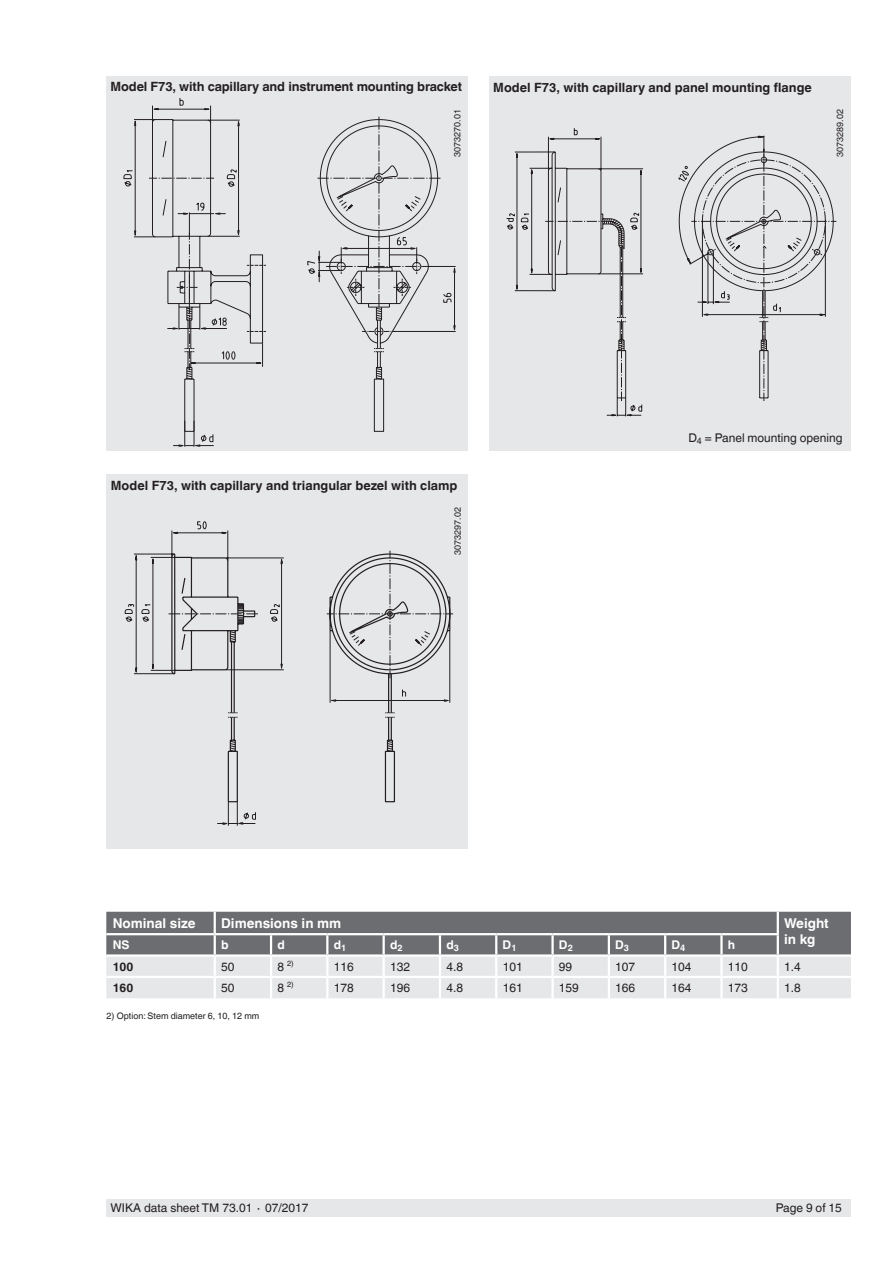
<style>
.page{position:relative;width:893px;height:1263px;background:#fff}
.page>*{position:absolute;margin:0;border:0;box-sizing:border-box;transform-origin:0 0}
.t1{font:700 13.5px/16.5px "Helvetica World";color:#fff}
.t2{font:700 12.75px "Helvetica World";color:#231f20}
.t3{font:12px "Helvetica World";color:#231f20}
.t4{font:700 12px "Helvetica World";color:#fff}
.t5{font:700 12px "Helvetica World";color:#231f20}
.t6{font:9px "Helvetica World";color:#231f20}
.t7{font:7.5px "Helvetica World";color:#231f20}
.s1{font-size:12px}
</style>
<div class="page">
<div style="left:106px;top:1199px;width:744px;height:17px;background:#e6e7e9"></div>
<div style="left:106px;top:77px;width:362px;height:374px;background:#e6e7e9"></div>
<div style="left:107px;top:475px;width:361px;height:374px;background:#e6e7e9"></div>
<div style="left:489px;top:77px;width:361px;height:374px;background:#e6e7e9"></div>
<svg style="left:106px;top:912px;width:745px;height:86px;background:#aaaaad"></svg>
<hr style="left:106px;top:976px;width:109px;height:2px;background:#fff">
<hr style="left:215px;top:976px;width:56px;height:2px;background:#fff">
<hr style="left:214px;top:978px;width:2px;height:20px;background:#fff">
<hr style="left:271px;top:976px;width:56px;height:2px;background:#fff">
<hr style="left:270px;top:978px;width:2px;height:20px;background:#fff">
<hr style="left:327px;top:976px;width:57px;height:2px;background:#fff">
<hr style="left:326px;top:978px;width:2px;height:20px;background:#fff">
<hr style="left:384px;top:976px;width:56px;height:2px;background:#fff">
<hr style="left:383px;top:978px;width:2px;height:20px;background:#fff">
<hr style="left:440px;top:976px;width:56px;height:2px;background:#fff">
<hr style="left:439px;top:978px;width:2px;height:20px;background:#fff">
<hr style="left:496px;top:976px;width:57px;height:2px;background:#fff">
<hr style="left:495px;top:978px;width:2px;height:20px;background:#fff">
<hr style="left:553px;top:976px;width:56px;height:2px;background:#fff">
<hr style="left:551px;top:978px;width:3px;height:20px;background:#fff">
<hr style="left:609px;top:976px;width:56px;height:2px;background:#fff">
<hr style="left:608px;top:978px;width:2px;height:20px;background:#fff">
<hr style="left:665px;top:976px;width:56px;height:2px;background:#fff">
<hr style="left:664px;top:978px;width:2px;height:20px;background:#fff">
<hr style="left:721px;top:976px;width:57px;height:2px;background:#fff">
<hr style="left:720px;top:978px;width:3px;height:20px;background:#fff">
<hr style="left:778px;top:976px;width:73px;height:2px;background:#fff">
<hr style="left:777px;top:978px;width:2px;height:20px;background:#fff">
<hr style="left:106px;top:954px;width:109px;height:3px;background:#fff">
<hr style="left:215px;top:954px;width:56px;height:3px;background:#fff">
<hr style="left:271px;top:954px;width:56px;height:3px;background:#fff">
<hr style="left:327px;top:954px;width:57px;height:3px;background:#fff">
<hr style="left:384px;top:954px;width:56px;height:3px;background:#fff">
<hr style="left:440px;top:954px;width:56px;height:3px;background:#fff">
<hr style="left:496px;top:954px;width:57px;height:3px;background:#fff">
<hr style="left:553px;top:954px;width:56px;height:3px;background:#fff">
<hr style="left:609px;top:954px;width:56px;height:3px;background:#fff">
<hr style="left:665px;top:954px;width:56px;height:3px;background:#fff">
<hr style="left:721px;top:954px;width:57px;height:3px;background:#fff">
<hr style="left:778px;top:954px;width:73px;height:3px;background:#fff">
<hr style="left:214px;top:912px;width:2px;height:21px;background:#fff">
<hr style="left:777px;top:912px;width:2px;height:21px;background:#fff">
<hr style="left:215px;top:933px;width:56px;height:2px;background:#fff">
<hr style="left:271px;top:933px;width:56px;height:2px;background:#fff">
<hr style="left:327px;top:933px;width:57px;height:2px;background:#fff">
<hr style="left:384px;top:933px;width:56px;height:2px;background:#fff">
<hr style="left:440px;top:933px;width:56px;height:2px;background:#fff">
<hr style="left:496px;top:933px;width:57px;height:2px;background:#fff">
<hr style="left:553px;top:933px;width:56px;height:2px;background:#fff">
<hr style="left:609px;top:933px;width:56px;height:2px;background:#fff">
<hr style="left:665px;top:933px;width:56px;height:2px;background:#fff">
<hr style="left:721px;top:933px;width:58px;height:2px;background:#fff">
<hr style="left:135px;top:178px;width:1px;height:53px;background:#231f20">
<svg style="left:134px;top:230px;width:17px;height:8px"></svg>
<hr style="left:135px;top:126px;width:1px;height:52px;background:#231f20">
<svg style="left:151px;top:119px;width:287px;height:119px"></svg>
<svg style="left:134px;top:98px;width:77px;height:28px"></svg>
<svg style="left:123px;top:170px;width:10px;height:17px"></svg>
<svg style="left:167px;top:169px;width:289px;height:278px"></svg>
<svg style="left:521px;top:128px;width:244px;height:85px"></svg>
<svg style="left:506px;top:213px;width:259px;height:199px"></svg>
<svg style="left:547px;top:151px;width:287px;height:248px"></svg>
<svg style="left:600px;top:213px;width:169px;height:186px"></svg>
<svg style="left:406px;top:555px;width:45px;height:148px"></svg>
<svg style="left:125px;top:521px;width:281px;height:299px"></svg>
<hr style="left:394px;top:751px;width:1px;height:51px;background:#231f20">
<hr style="left:385px;top:751px;width:1px;height:51px;background:#231f20">
<svg style="left:385px;top:717px;width:9px;height:35px"></svg>
<hr style="left:391px;top:674px;width:1px;height:39px;background:#231f20">
<hr style="left:388px;top:674px;width:1px;height:39px;background:#231f20">
<p class="t2" style="left:111px;top:79px;width:353px">Model F73, with capillary and instrument mounting bracket</p>
<p class="t2" style="left:493px;top:80px;width:320px">Model F73, with capillary and panel mounting flange</p>
<p class="t6" style="left:452px;top:157px;width:49px;rotate:-90deg">3073270.01</p>
<p class="t6" style="left:835px;top:157px;width:49px;rotate:-90deg">3073289.02</p>
<p class="t2" style="left:111px;top:478px;width:348px">Model F73, with capillary and triangular bezel with clamp</p>
<p class="t6" style="left:452px;top:555px;width:49px;rotate:-90deg">3073297.02</p>
<p class="t3" style="left:688px;top:431px;width:156px">D<sub>4</sub> = Panel mounting opening</p>
<p class="t1" style="left:113px;top:915px;width:84px">Nominal size</p>
<p class="t1" style="left:221px;top:915px;width:122px">Dimensions in mm</p>
<p class="t1" style="left:784px;top:915px;width:46px">Weight in kg</p>
<p class="t4" style="left:113px;top:938px;width:18px">NS</p>
<p class="t4" style="left:221px;top:938px;width:9px">b</p>
<p class="t4" style="left:277px;top:938px;width:9px">d</p>
<p class="t4" style="left:334px;top:938px;width:14px">d<sub>1</sub></p>
<p class="t4" style="left:390px;top:938px;width:14px">d<sub>2</sub></p>
<p class="t4" style="left:446px;top:938px;width:14px">d<sub>3</sub></p>
<p class="t4" style="left:503px;top:938px;width:15px">D<sub>1</sub></p>
<p class="t4" style="left:559px;top:938px;width:15px">D<sub>2</sub></p>
<p class="t4" style="left:615px;top:938px;width:15px">D<sub>3</sub></p>
<p class="t4" style="left:672px;top:938px;width:15px">D<sub>4</sub></p>
<p class="t4" style="left:728px;top:938px;width:9px">h</p>
<p class="t5" style="left:113px;top:959px;width:22px">100</p>
<p class="t3" style="left:221px;top:959px;width:15px">50</p>
<p class="t7" style="left:277px;top:959px;width:18px"><span class="s1">8</span> 2)</p>
<p class="t3" style="left:334px;top:959px;width:22px">116</p>
<p class="t3" style="left:390px;top:959px;width:22px">132</p>
<p class="t3" style="left:446px;top:959px;width:18px">4.8</p>
<p class="t3" style="left:503px;top:959px;width:22px">101</p>
<p class="t3" style="left:559px;top:959px;width:15px">99</p>
<p class="t3" style="left:615px;top:959px;width:22px">107</p>
<p class="t3" style="left:672px;top:959px;width:22px">104</p>
<p class="t3" style="left:728px;top:959px;width:22px">110</p>
<p class="t3" style="left:784px;top:959px;width:18px">1.4</p>
<p class="t5" style="left:113px;top:981px;width:22px">160</p>
<p class="t3" style="left:221px;top:981px;width:15px">50</p>
<p class="t7" style="left:277px;top:980px;width:18px"><span class="s1">8</span> 2)</p>
<p class="t3" style="left:334px;top:981px;width:22px">178</p>
<p class="t3" style="left:390px;top:981px;width:22px">196</p>
<p class="t3" style="left:446px;top:981px;width:18px">4.8</p>
<p class="t3" style="left:503px;top:981px;width:22px">161</p>
<p class="t3" style="left:559px;top:981px;width:22px">159</p>
<p class="t3" style="left:615px;top:981px;width:22px">166</p>
<p class="t3" style="left:672px;top:981px;width:22px">164</p>
<p class="t3" style="left:728px;top:981px;width:22px">173</p>
<p class="t3" style="left:784px;top:981px;width:18px">1.8</p>
<p class="t6" style="left:107px;top:1010px;width:154px">2) Option: Stem diameter 6, 10, 12 mm</p>
<p class="t3" style="left:111px;top:1201px;width:200px">WIKA data sheet TM 73.01 ∙ 07/2017</p>
<p class="t3" style="left:776px;top:1201px;width:68px">Page 9 of 15</p>
</div>
